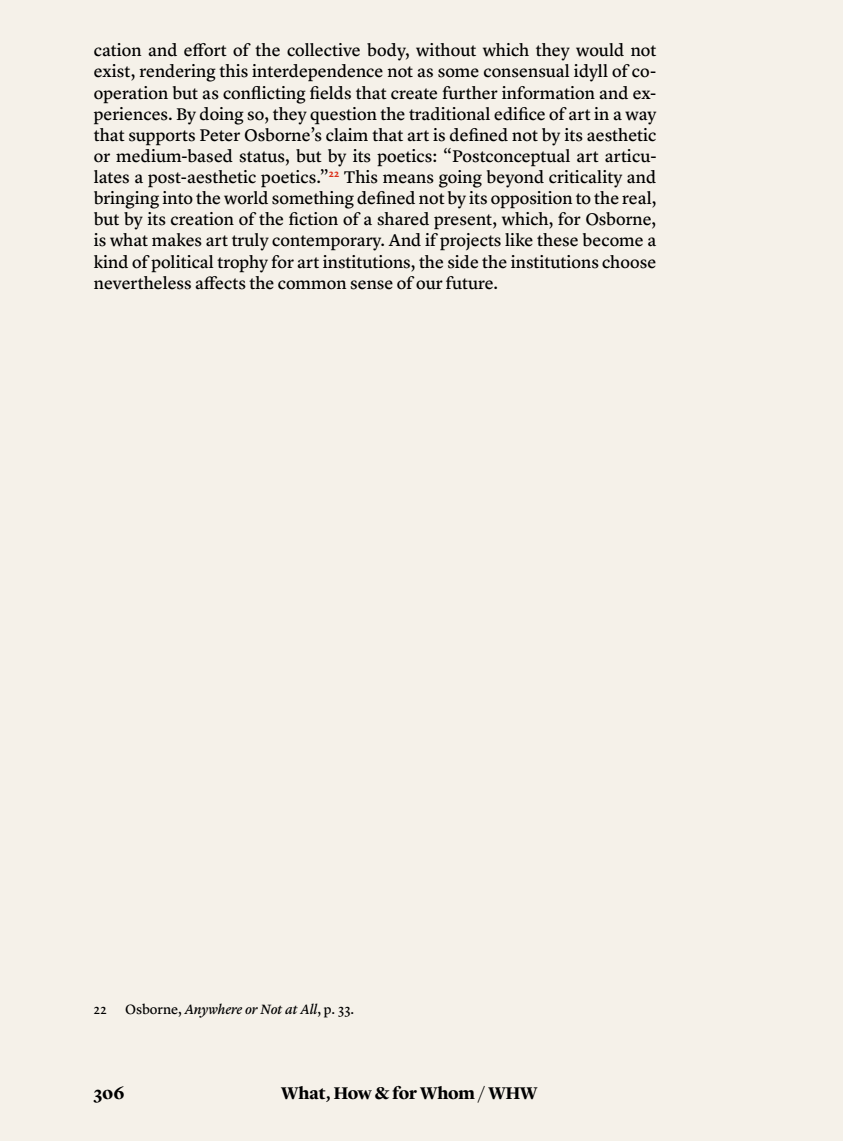
<style>
.page{position:relative;width:844px;height:1141px;background:#fff}
.page>*{position:absolute;margin:0;border:0;box-sizing:border-box;transform-origin:0 0}
.t1{font:17.5px/21.2px "Lyon Text Regular No.2";color:#000;text-align:justify}
.t2{font:700 17.5px "Lyon Display";color:#000}
.t3{font:italic 14px "Lyon Text Regular No.2";letter-spacing:-.005em;color:#000}
.t4{font:14px "Lyon Text Regular No.2";color:#000}
.s1{font-style:normal}
</style>
<div class="page">
<div style="left:0;top:0;width:842px;height:1141px;background:#f5f1e9"></div>
<p class="t1" style="left:94px;top:38px;width:564px">cation and effort of the collective body, without which they would not exist, rendering this interdependence not as some consensual idyll of co&shy;operation but as conflicting fields that create further information and ex&shy;periences. By doing so, they question the traditional edifice of art in a way that supports Peter Osborne’s claim that art is defined not by its aesthetic or medium-based status, but by its poetics: “Postconceptual art articu&shy;lates a post-aesthetic poetics.”<sup>22</sup> This means going beyond criticality and bringing into the world something defined not by its opposition to the real, but by its creation of the fiction of a shared present, which, for Osborne, is what makes art truly contemporary. And if projects like these become a kind of political trophy for art institutions, the side the institutions choose nevertheless affects the common sense of our future.</p>
<p class="t4" style="left:94px;top:999px;width:14px">22</p>
<p class="t3" style="left:125px;top:999px;width:230px"><span class="s1">Osborne,</span> Anywhere or Not at All<span class="s1">, p. 33.</span></p>
<p class="t2" style="left:94px;top:1080px;width:32px">306</p>
<p class="t2" style="left:281px;top:1080px;width:258px">What, How &amp; for Whom / WHW</p>
</div>
